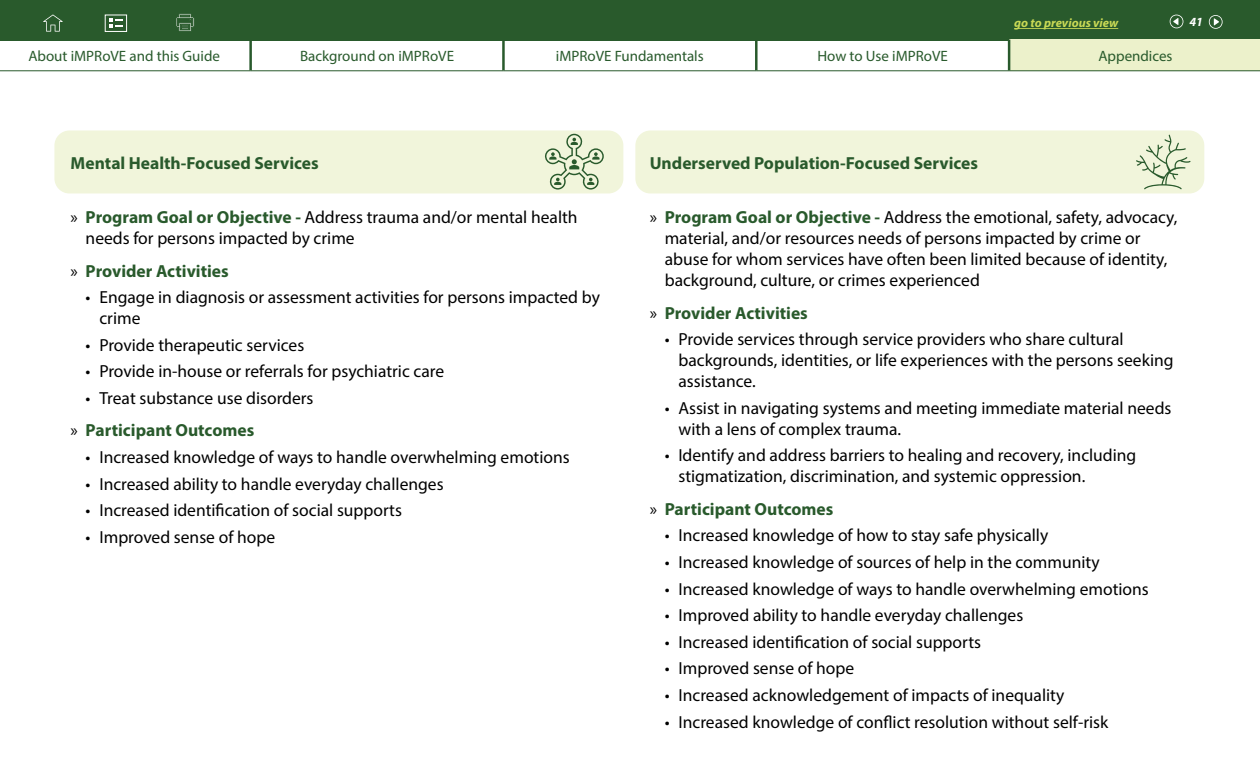
<style>
.page{position:relative;width:1260px;height:765px;background:#fff}
.page>*{position:absolute;margin:0;border:0;box-sizing:border-box;transform-origin:0 0}
.t1{font:17.5px/21px "Myriad Pro";color:#000}
.t2{font:700 17.5px "Myriad Pro";color:#295a2c}
.t3{font:15px "Myriad Pro";color:#295a2c}
.t4{font:italic 700 12.5px "Myriad Pro";color:#c9d955}
.t5{font:italic 700 12.5px "Myriad Pro";color:#fff}
.s1{font-weight:700;color:#295a2c}
.s2{font-weight:400;color:#000}
</style>
<div class="page">
<div style="left:0;top:0;width:1260px;height:41px;background:#295a2c"></div>
<div style="left:105px;top:15px;width:22px;height:17px;border:1px solid #fff"></div>
<svg style="left:109px;top:18px;width:14px;height:10px"></svg>
<svg style="left:176px;top:13px;width:19px;height:18px"></svg>
<svg style="left:1170px;top:15px;width:13px;height:13px"></svg>
<svg style="left:1209px;top:15px;width:14px;height:14px"></svg>
<svg style="left:43px;top:14px;width:20px;height:18px"></svg>
<hr style="left:1014px;top:28px;width:104px;height:1px;background:#c9d955">
<div style="left:1009px;top:40px;width:251px;height:31px;background:#ecf1cb"></div>
<hr style="left:0;top:70px;width:251px;height:1px;background:#295a2c">
<hr style="left:249px;top:40px;width:3px;height:30px;background:#295a2c">
<hr style="left:251px;top:70px;width:252px;height:1px;background:#295a2c">
<hr style="left:502px;top:40px;width:3px;height:30px;background:#295a2c">
<hr style="left:755px;top:40px;width:3px;height:30px;background:#295a2c">
<hr style="left:503px;top:70px;width:253px;height:1px;background:#295a2c">
<hr style="left:756px;top:70px;width:253px;height:1px;background:#295a2c">
<hr style="left:1008px;top:40px;width:2px;height:30px;background:#295a2c">
<hr style="left:1009px;top:70px;width:251px;height:1px;background:#295a2c">
<div style="left:635px;top:130px;width:569px;height:63px;background:#f1f5db;border-radius:15px"></div>
<svg style="left:1136px;top:135px;width:54px;height:54px"></svg>
<div style="left:54px;top:130px;width:569px;height:63px;background:#f1f5db;border-radius:15px"></div>
<svg style="left:545px;top:134px;width:59px;height:56px"></svg>
<p class="t4" style="left:1014px;top:15px;width:105px">go to previous view</p>
<p class="t3" style="left:28px;top:46px;width:193px">About iMPRoVE and this Guide</p>
<p class="t3" style="left:300px;top:46px;width:156px">Background on iMPRoVE</p>
<p class="t3" style="left:556px;top:46px;width:149px">iMPRoVE Fundamentals</p>
<p class="t3" style="left:818px;top:46px;width:132px">How to Use iMPRoVE</p>
<p class="t3" style="left:1098px;top:46px;width:76px">Appendices</p>
<p class="t5" style="left:1189px;top:14px;width:15px">41</p>
<h4 class="t2" style="left:71px;top:151px;width:250px">Mental Health-Focused Services</h4>
<p class="t1" style="left:86px;top:207px;width:493px;text-indent:-15px">» <span class="s1">Program Goal or Objective -</span> Address trauma and/or mental health needs for persons impacted by crime</p>
<p class="t2" style="left:71px;top:259px;width:160px"><span class="s2">»</span> Provider Activities</p>
<p class="t1" style="left:99px;top:287px;width:502px;text-indent:-14px">• Engage in diagnosis or assessment activities for persons impacted by crime</p>
<p class="t1" style="left:86px;top:334px;width:220px">• Provide therapeutic services</p>
<p class="t1" style="left:86px;top:361px;width:360px">• Provide in-house or referrals for psychiatric care</p>
<p class="t1" style="left:86px;top:387px;width:229px">• Treat substance use disorders</p>
<p class="t2" style="left:71px;top:419px;width:185px"><span class="s2">»</span> Participant Outcomes</p>
<p class="t1" style="left:86px;top:446px;width:486px">• Increased knowledge of ways to handle overwhelming emotions</p>
<p class="t1" style="left:86px;top:473px;width:359px">• Increased ability to handle everyday challenges</p>
<p class="t1" style="left:86px;top:500px;width:318px">• Increased identification of social supports</p>
<p class="t1" style="left:86px;top:526px;width:191px">• Improved sense of hope</p>
<h4 class="t2" style="left:650px;top:151px;width:330px">Underserved Population-Focused Services</h4>
<p class="t1" style="left:665px;top:207px;width:514px;text-indent:-15px">» <span class="s1">Program Goal or Objective -</span> Address the emotional, safety, advocacy, material, and/or resources needs of persons impacted by crime or abuse for whom services have often been limited because of identity, background, culture, or crimes experienced</p>
<p class="t2" style="left:650px;top:301px;width:160px"><span class="s2">»</span> Provider Activities</p>
<p class="t1" style="left:678px;top:329px;width:497px;text-indent:-14px">• Provide services through service providers who share cultural backgrounds, identities, or life experiences with the persons seeking assistance.</p>
<p class="t1" style="left:678px;top:397px;width:495px;text-indent:-14px">• Assist in navigating systems and meeting immediate material needs with a lens of complex trauma.</p>
<p class="t1" style="left:678px;top:445px;width:459px;text-indent:-14px">• Identify and address barriers to healing and recovery, including stigmatization, discrimination, and systemic oppression.</p>
<p class="t2" style="left:650px;top:497px;width:185px"><span class="s2">»</span> Participant Outcomes</p>
<p class="t1" style="left:665px;top:525px;width:385px">• Increased knowledge of how to stay safe physically</p>
<p class="t1" style="left:665px;top:551px;width:436px">• Increased knowledge of sources of help in the community</p>
<p class="t1" style="left:665px;top:578px;width:486px">• Increased knowledge of ways to handle overwhelming emotions</p>
<p class="t1" style="left:665px;top:604px;width:360px">• Improved ability to handle everyday challenges</p>
<p class="t1" style="left:665px;top:631px;width:318px">• Increased identification of social supports</p>
<p class="t1" style="left:665px;top:658px;width:191px">• Improved sense of hope</p>
<p class="t1" style="left:665px;top:684px;width:401px">• Increased acknowledgement of impacts of inequality</p>
<p class="t1" style="left:665px;top:711px;width:445px">• Increased knowledge of conflict resolution without self-risk</p>
</div>
